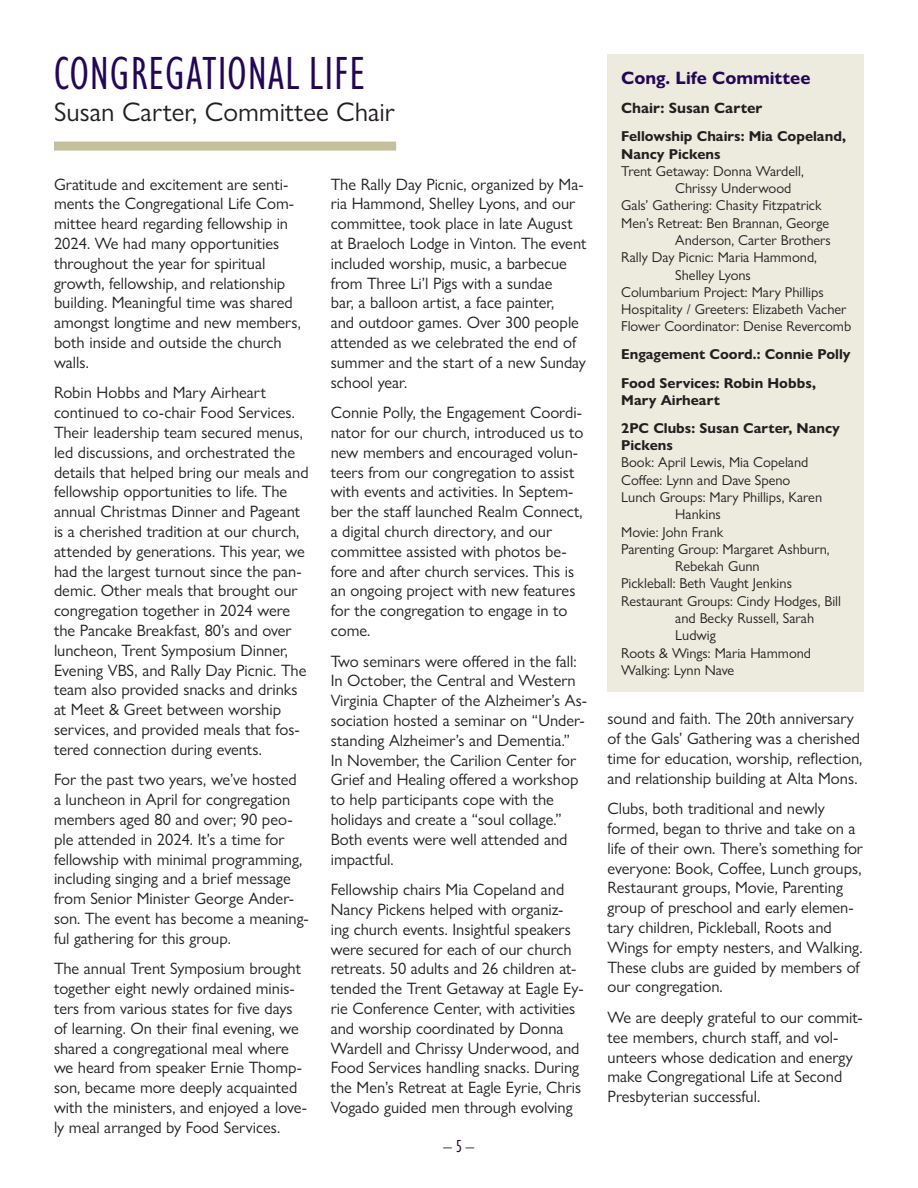
<style>
.page{position:relative;width:918px;height:1188px;background:#fff}
.page>*{position:absolute;margin:0;border:0;box-sizing:border-box;transform-origin:0 0}
.t1{font:condensed 48px "Gill Sans Nova";letter-spacing:.03em;color:#230658}
.t2{font:27px "Gill Sans Nova";color:#231f20}
.t3{font:700 18px "Gill Sans Nova";color:#230658}
.t4{font:condensed 18px "Gill Sans Nova";color:#220839}
.t5{font:16.5px/19.8px "Gill Sans Nova";color:#231f20}
.t6{font:700 15px "Gill Sans Nova";color:#231f20}
.t7{font:14.4px/17.2px "Gill Sans Nova";color:#231f20}
.t8{font:700 14.4px/17.2px "Gill Sans Nova";color:#231f20}
</style>
<div class="page">
<div style="left:608px;top:54px;width:256px;height:637px;background:#ecebde"></div>
<div style="left:54px;top:142px;width:342px;height:9px;background:#c5c09c"></div>
<p class="t1" style="left:54px;top:43px;width:313px">CONGREGATIONAL LIFE</p>
<p class="t2" style="left:54px;top:96px;width:342px">Susan Carter, Committee Chair</p>
<p class="t5" style="left:54px;top:174px;width:248px">Gratitude and excitement are senti&shy;ments the Congregational Life Com&shy;mittee heard regarding fellowship in<br>2024. We had many opportunities throughout the year for spiritual growth, fellowship, and relationship building. Meaningful time was shared amongst longtime and new members, both inside and outside the church walls.</p>
<p class="t5" style="left:54px;top:383px;width:256px">Robin Hobbs and Mary Airheart continued to co-chair Food Services.<br>Their leadership team secured menus, led discussions, and orchestrated the details that helped bring our meals and fellowship opportunities to life. The annual Christmas Dinner and Pageant is a cherished tradition at our church, attended by generations. This year, we had the largest turnout since the pan&shy;demic. Other meals that brought our congregation together in 2024 were the Pancake Breakfast, 80’s and over luncheon, Trent Symposium Dinner, Evening VBS, and Rally Day Picnic. The team also provided snacks and drinks at Meet &amp; Greet between worship services, and provided meals that fos&shy;tered connection during events.</p>
<p class="t5" style="left:54px;top:770px;width:256px">For the past two years, we’ve hosted<br>a luncheon in April for congregation members aged 80 and over; 90 peo&shy;ple attended in 2024. It’s a time for fellowship with minimal programming, including singing and a brief message from Senior Minister George Ander&shy;son. The event has become a meaning&shy;ful gathering for this group.</p>
<p class="t5" style="left:54px;top:959px;width:254px">The annual Trent Symposium brought together eight newly ordained minis&shy;ters from various states for five days of learning. On their final evening, we shared a congregational meal where we heard from speaker Ernie Thomp&shy;son, became more deeply acquainted with the ministers, and enjoyed a love&shy;ly meal arranged by Food Services.</p>
<p class="t5" style="left:331px;top:174px;width:257px">The Rally Day Picnic, organized by Ma&shy;ria Hammond, Shelley Lyons, and our committee, took place in late August at Braeloch Lodge in Vinton. The event included worship, music, a barbecue from Three Li’l Pigs with a sundae<br>bar, a balloon artist, a face painter,<br>and outdoor games. Over 300 people attended as we celebrated the end of summer and the start of a new Sunday school year.</p>
<p class="t5" style="left:331px;top:403px;width:254px">Connie Polly, the Engagement Coordi&shy;nator for our church, introduced us to new members and encouraged volun&shy;teers from our congregation to assist with events and activities. In Septem&shy;ber the staff launched Realm Connect, a digital church directory, and our committee assisted with photos be&shy;fore and after church services. This is an ongoing project with new features for the congregation to engage in to come.</p>
<p class="t5" style="left:331px;top:651px;width:258px">Two seminars were offered in the fall:<br>In October, the Central and Western Virginia Chapter of the Alzheimer’s As&shy;sociation hosted a seminar on “Under&shy;standing Alzheimer’s and Dementia.”<br>In November, the Carilion Center for Grief and Healing offered a workshop to help participants cope with the holidays and create a “soul collage.” Both events were well attended and impactful.</p>
<p class="t5" style="left:331px;top:880px;width:255px">Fellowship chairs Mia Copeland and Nancy Pickens helped with organiz&shy;ing church events. Insightful speakers were secured for each of our church retreats. 50 adults and 26 children at&shy;tended the Trent Getaway at Eagle Ey&shy;rie Conference Center, with activities and worship coordinated by Donna Wardell and Chrissy Underwood, and Food Services handling snacks. During the Men’s Retreat at Eagle Eyrie, Chris Vogado guided men through evolving</p>
<p class="t4" style="left:444px;top:1135px;width:32px">– 5 –</p>
<p class="t3" style="left:621px;top:67px;width:191px">Cong. Life Committee</p>
<p class="t6" style="left:621px;top:99px;width:143px">Chair: Susan Carter</p>
<p class="t8" style="left:621px;top:128px;width:226px">Fellowship Chairs: Mia Copeland,<br>Nancy Pickens</p>
<p class="t7" style="left:675px;top:162px;width:130px;text-indent:-54px">Trent Getaway: Donna Wardell,<br>Chrissy Underwood</p>
<p class="t7" style="left:621px;top:197px;width:202px">Gals’ Gathering: Chasity Fitzpatrick</p>
<p class="t7" style="left:621px;top:214px;width:211px;text-align:right">Men’s Retreat: Ben Brannan, George<br>Anderson, Carter Brothers</p>
<p class="t7" style="left:675px;top:249px;width:143px;text-indent:-54px">Rally Day Picnic: Maria Hammond,<br>Shelley Lyons</p>
<p class="t7" style="left:621px;top:283px;width:204px">Columbarium Project: Mary Phillips</p>
<p class="t7" style="left:621px;top:300px;width:227px">Hospitality / Greeters: Elizabeth Vacher</p>
<p class="t7" style="left:621px;top:318px;width:232px">Flower Coordinator: Denise Revercomb</p>
<p class="t8" style="left:621px;top:346px;width:231px">Engagement Coord.: Connie Polly</p>
<p class="t8" style="left:621px;top:374px;width:196px">Food Services: Robin Hobbs,<br>Mary Airheart</p>
<p class="t8" style="left:621px;top:419px;width:220px">2PC Clubs: Susan Carter, Nancy<br>Pickens</p>
<p class="t7" style="left:621px;top:454px;width:189px">Book: April Lewis, Mia Copeland</p>
<p class="t7" style="left:621px;top:471px;width:171px">Coffee: Lynn and Dave Speno</p>
<p class="t7" style="left:675px;top:488px;width:148px;text-indent:-54px">Lunch Groups: Mary Phillips, Karen<br>Hankins</p>
<p class="t7" style="left:621px;top:523px;width:104px">Movie: John Frank</p>
<p class="t7" style="left:675px;top:540px;width:156px;text-indent:-54px">Parenting Group: Margaret Ashburn,<br>Rebekah Gunn</p>
<p class="t7" style="left:621px;top:575px;width:172px">Pickleball: Beth Vaught Jenkins</p>
<p class="t7" style="left:675px;top:592px;width:167px;text-indent:-54px">Restaurant Groups: Cindy Hodges, Bill and Becky Russell, Sarah<br>Ludwig</p>
<p class="t7" style="left:621px;top:644px;width:191px">Roots &amp; Wings: Maria Hammond</p>
<p class="t7" style="left:621px;top:661px;width:114px">Walking: Lynn Nave</p>
<p class="t5" style="left:608px;top:709px;width:256px">sound and faith. The 20th anniversary of the Gals’ Gathering was a cherished time for education, worship, reflection, and relationship building at Alta Mons.</p>
<p class="t5" style="left:608px;top:799px;width:257px">Clubs, both traditional and newly formed, began to thrive and take on a life of their own. There’s something for everyone: Book, Coffee, Lunch groups, Restaurant groups, Movie, Parenting group of preschool and early elemen&shy;tary children, Pickleball, Roots and Wings for empty nesters, and Walking.<br>These clubs are guided by members of our congregation.</p>
<p class="t5" style="left:608px;top:1007px;width:257px">We are deeply grateful to our commit&shy;tee members, church staff, and vol&shy;unteers whose dedication and energy make Congregational Life at Second Presbyterian successful.</p>
</div>
